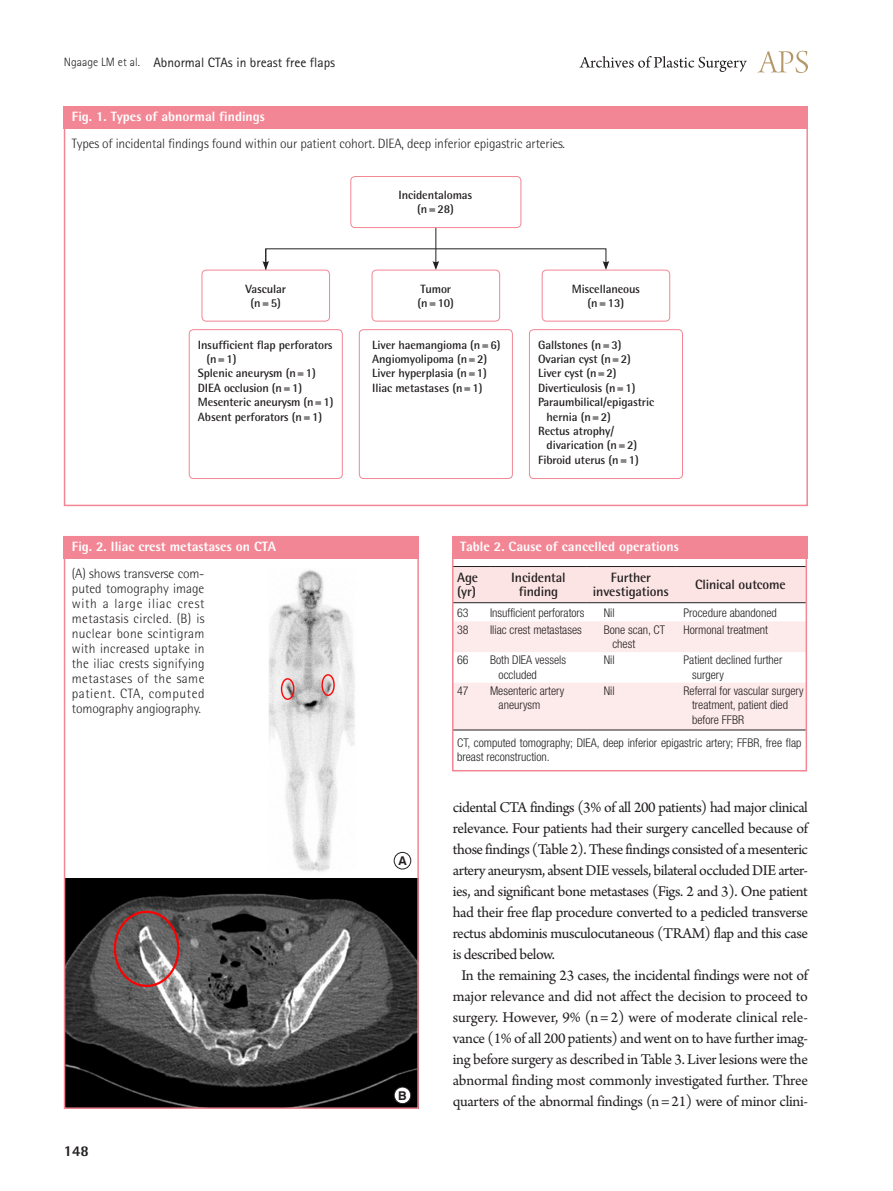
<style>
.page{position:relative;width:893px;height:1191px;background:#fff}
.page>*{position:absolute;margin:0;border:0;box-sizing:border-box;transform-origin:0 0}
.본문{font:15.75px/21px "Arno Pro";letter-spacing:-.02em;color:#231f20;text-align:justify}
.t1{font:800 15px "Rotis Semi Sans Std";color:#231f20}
.그림설명{font:300 13.5px/15px "Rotis Semi Sans Std";letter-spacing:-.01em;color:#231f20;text-align:justify}
.표그림제목{font:800 13.5px "Rotis Semi Sans Std";color:#fff}
.표열제목{font:700 13.5px/14.2px "Rotis Semi Sans Std";letter-spacing:-.01em;color:#231f20}
.하시라_제목{font:13.5px "Rotis Sans Serif Std";color:#231f20}
.t2{font:700 12.15px "Swiss 721 BT";color:#231f20}
.그림지문{font:700 12px/14.4px "Rotis Semi Sans Std";letter-spacing:-.01em;color:#231f20}
.표본문{font:300 condensed 12px/14.4px "Helvetica Neue LT Std";color:#231f20}
.s1{font-weight:300;font-size:12px}
</style>
<div class="page">
<svg style="left:757px;top:51px;width:51px;height:22px"></svg>
<svg style="left:579px;top:56px;width:168px;height:16px"></svg>
<svg style="left:262px;top:227px;width:347px;height:43px"></svg>
<div style="left:351px;top:176px;width:170px;height:52px;border:1px solid #f38694;border-radius:4px"></div>
<div style="left:372px;top:270px;width:128px;height:51px;border:1px solid #f38694;border-radius:4px"></div>
<div style="left:359px;top:329px;width:154px;height:150px;border:1px solid #f38694;border-radius:4px"></div>
<div style="left:202px;top:270px;width:128px;height:51px;border:1px solid #f38694;border-radius:4px"></div>
<div style="left:189px;top:329px;width:154px;height:150px;border:1px solid #f38694;border-radius:4px"></div>
<div style="left:542px;top:270px;width:128px;height:51px;border:1px solid #f38694;border-radius:4px"></div>
<div style="left:529px;top:329px;width:154px;height:150px;border:1px solid #f38694;border-radius:4px"></div>
<div style="left:64px;top:106px;width:744px;height:23px;background:#f38694"></div>
<div style="left:64px;top:106px;width:744px;height:400px;border:2px solid #f38694"></div>
<div style="left:64px;top:536px;width:355px;height:22px;background:#f38694"></div>
<img style="left:268px;top:570px;width:144px;height:302px">
<img style="left:67px;top:878px;width:349px;height:228px">
<div style="left:394px;top:1087px;width:17px;height:16px;background:#fff;border-radius:50%"></div>
<div style="left:394px;top:1086px;width:17px;height:17px;border:1px solid #231f20;border-radius:50%"></div>
<div style="left:394px;top:852px;width:17px;height:17px;background:#fff;border-radius:50%"></div>
<div style="left:394px;top:852px;width:17px;height:17px;border:1px solid #231f20;border-radius:50%"></div>
<div style="left:64px;top:536px;width:355px;height:573px;border:2px solid #f38694"></div>
<svg style="left:455px;top:567px;width:349px;height:162px"></svg>
<hr style="left:453px;top:566px;width:37px;height:1px;background:#231f20">
<hr style="left:490px;top:566px;width:97px;height:1px;background:#231f20">
<hr style="left:587px;top:566px;width:88px;height:1px;background:#231f20">
<hr style="left:675px;top:566px;width:131px;height:1px;background:#231f20">
<hr style="left:453px;top:602px;width:37px;height:1px;background:#231f20">
<hr style="left:490px;top:602px;width:97px;height:1px;background:#231f20">
<hr style="left:587px;top:602px;width:88px;height:1px;background:#231f20">
<hr style="left:675px;top:602px;width:131px;height:1px;background:#231f20">
<hr style="left:453px;top:729px;width:37px;height:1px;background:#231f20">
<hr style="left:490px;top:729px;width:97px;height:1px;background:#231f20">
<hr style="left:587px;top:729px;width:88px;height:1px;background:#231f20">
<hr style="left:675px;top:729px;width:131px;height:1px;background:#231f20">
<div style="left:452px;top:536px;width:355px;height:22px;background:#f38694"></div>
<div style="left:452px;top:536px;width:355px;height:235px;border:2px solid #f38694"></div>
<p class="하시라_제목" style="left:64px;top:54px;width:273px"><span class="s1">Ngaage LM et al.</span> Abnormal CTAs in breast free flaps</p>
<p class="표그림제목" style="left:72px;top:108px;width:195px">Fig. 1. Types of abnormal findings</p>
<p class="그림설명" style="left:72px;top:136px;width:495px">Types of incidental findings found within our patient cohort. DIEA, deep inferior epigastric arteries.</p>
<p class="그림지문" style="left:245px;top:281px;width:42px">Vascular</p>
<p class="그림지문" style="left:251px;top:295px;width:32px">(n=5)</p>
<p class="그림지문" style="left:206px;top:337px;width:128px;text-indent:-9px">Insufficient flap perforators (n=1)</p>
<p class="그림지문" style="left:198px;top:366px;width:120px">Splenic aneurysm (n=1)</p>
<p class="그림지문" style="left:198px;top:380px;width:106px">DIEA occlusion (n=1)</p>
<p class="그림지문" style="left:198px;top:395px;width:137px">Mesenteric aneurysm (n=1)</p>
<p class="그림지문" style="left:198px;top:409px;width:126px">Absent perforators (n=1)</p>
<p class="표그림제목" style="left:72px;top:537px;width:206px">Fig. 2. Iliac crest metastases on CTA</p>
<p class="그림설명" style="left:72px;top:565px;width:134px">(A) shows transverse com&shy;puted tomography image with a large iliac crest metastasis circled. (B) is nuclear bone scintigram with increased uptake in the iliac crests signifying metastases of the same patient. CTA, computed tomography angiography.</p>
<p class="t1" style="left:64px;top:1141px;width:27px">148</p>
<p class="그림지문" style="left:399px;top:187px;width:75px">Incidentalomas</p>
<p class="그림지문" style="left:417px;top:202px;width:38px">(n=28)</p>
<p class="그림지문" style="left:420px;top:281px;width:32px">Tumor</p>
<p class="그림지문" style="left:418px;top:295px;width:38px">(n=10)</p>
<p class="그림지문" style="left:372px;top:337px;width:130px">Liver haemangioma (n=6)</p>
<p class="그림지문" style="left:372px;top:351px;width:116px">Angiomyolipoma (n=2)</p>
<p class="그림지문" style="left:372px;top:366px;width:116px">Liver hyperplasia (n=1)</p>
<p class="그림지문" style="left:372px;top:380px;width:112px">Iliac metastases (n=1)</p>
<p class="그림지문" style="left:572px;top:281px;width:70px">Miscellaneous</p>
<p class="그림지문" style="left:588px;top:295px;width:38px">(n=13)</p>
<p class="그림지문" style="left:538px;top:337px;width:85px">Gallstones (n=3)</p>
<p class="그림지문" style="left:538px;top:351px;width:94px">Ovarian cyst (n=2)</p>
<p class="그림지문" style="left:538px;top:366px;width:80px">Liver cyst (n=2)</p>
<p class="그림지문" style="left:538px;top:380px;width:99px">Diverticulosis (n=1)</p>
<p class="그림지문" style="left:547px;top:395px;width:109px;text-indent:-9px">Paraumbilical/epigastric hernia (n=2)</p>
<p class="그림지문" style="left:547px;top:423px;width:92px;text-indent:-9px">Rectus atrophy/ divarication (n=2)</p>
<p class="그림지문" style="left:538px;top:452px;width:102px">Fibroid uterus (n=1)</p>
<p class="표그림제목" style="left:460px;top:537px;width:220px">Table 2. Cause of cancelled operations</p>
<p class="표열제목" style="left:457px;top:570px;width:22px">Age (yr)</p>
<p class="표열제목" style="left:511px;top:570px;width:56px">Incidental</p>
<p class="표열제목" style="left:519px;top:584px;width:41px">finding</p>
<p class="표열제목" style="left:593px;top:570px;width:77px;text-align:center">Further investigations</p>
<p class="표열제목" style="left:695px;top:577px;width:92px">Clinical outcome</p>
<p class="t2" style="left:398px;top:853px;width:10px">A</p>
<p class="t2" style="left:398px;top:1088px;width:10px">B</p>
<p class="표본문" style="left:457px;top:606px;width:13px">63</p>
<p class="표본문" style="left:490px;top:606px;width:96px">Insufficient perforators</p>
<p class="표본문" style="left:604px;top:606px;width:12px">Nil</p>
<p class="표본문" style="left:684px;top:606px;width:95px">Procedure abandoned</p>
<p class="표본문" style="left:457px;top:622px;width:13px">38</p>
<p class="표본문" style="left:490px;top:622px;width:93px">Iliac crest metastases</p>
<p class="표본문" style="left:612px;top:622px;width:54px;text-indent:-9px">Bone scan, CT chest</p>
<p class="표본문" style="left:684px;top:622px;width:86px">Hormonal treatment</p>
<p class="표본문" style="left:457px;top:652px;width:13px">66</p>
<p class="표본문" style="left:499px;top:652px;width:69px;text-indent:-9px">Both DIEA vessels occluded</p>
<p class="표본문" style="left:604px;top:652px;width:12px">Nil</p>
<p class="표본문" style="left:692px;top:652px;width:92px;text-indent:-9px">Patient declined further surgery</p>
<p class="표본문" style="left:457px;top:683px;width:13px">47</p>
<p class="표본문" style="left:499px;top:683px;width:67px;text-indent:-9px">Mesenteric artery aneurysm</p>
<p class="표본문" style="left:604px;top:683px;width:12px">Nil</p>
<p class="표본문" style="left:692px;top:683px;width:113px;text-indent:-9px">Referral for vascular surgery treatment, patient died before FFBR</p>
<p class="표본문" style="left:457px;top:735px;width:346px">CT, computed tomography; DIEA, deep inferior epigastric artery; FFBR, free flap breast reconstruction.</p>
<p class="본문" style="left:453px;top:798px;width:357px">cidental CTA findings (3% of all 200 patients) had major clinical relevance. Four patients had their surgery cancelled because of those findings (Table 2). These findings consisted of a mesenteric artery aneurysm, absent DIE vessels, bilateral occluded DIE arter&shy;ies, and significant bone metastases (Figs. 2 and 3). One patient had their free flap procedure converted to a pedicled transverse rectus abdominis musculocutaneous (TRAM) flap and this case is described below.</p>
<p class="본문" style="left:453px;top:966px;width:357px;text-align:center">In the remaining 23 cases, the incidental findings were not of major relevance and did not affect the decision to proceed to surgery. However, 9% (n = 2) were of moderate clinical rele&shy;vance (1% of all 200 patients) and went on to have further imag&shy;ing before surgery as described in Table 3. Liver lesions were the abnormal finding most commonly investigated further. Three quarters of the abnormal findings (n = 21) were of minor clini-</p>
</div>
